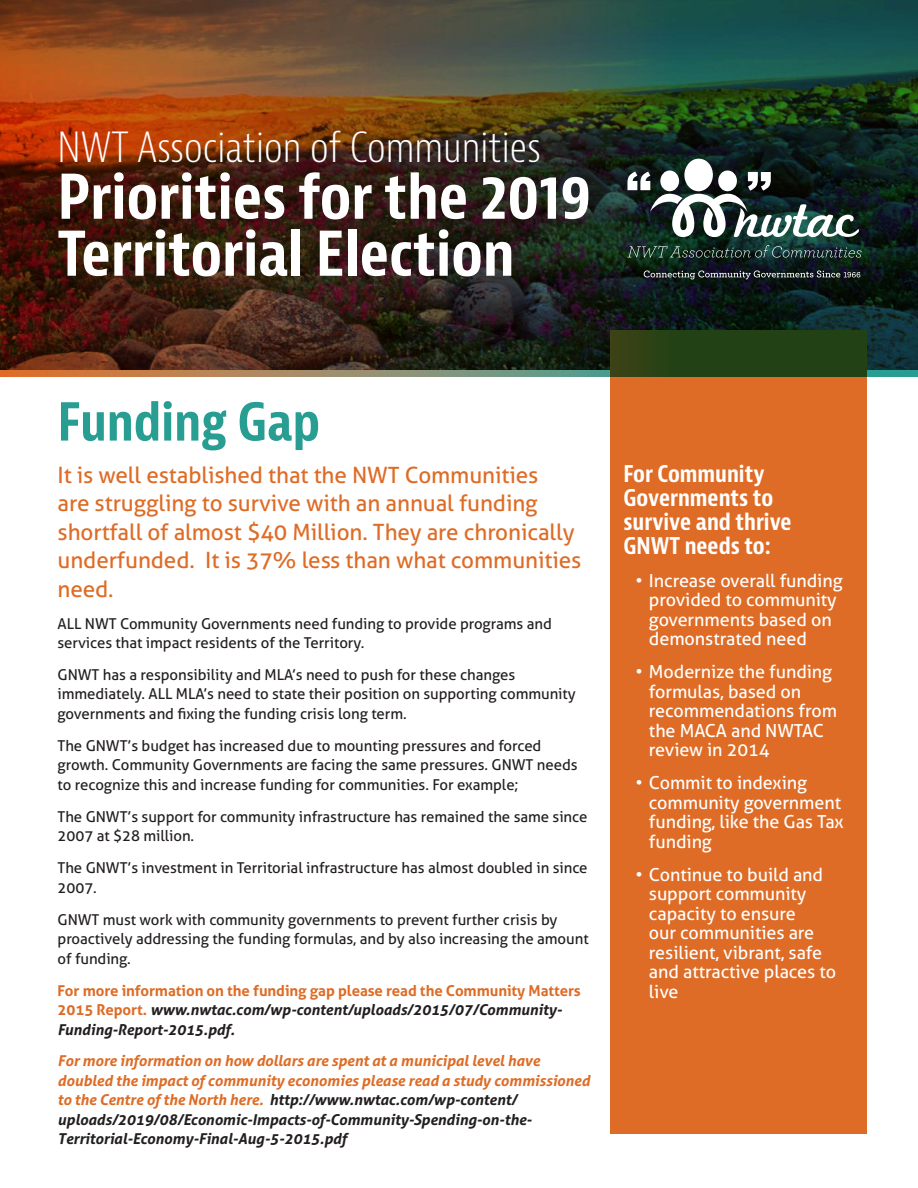
<style>
.page{position:relative;width:918px;height:1188px;background:#fff}
.page>*{position:absolute;margin:0;border:0;box-sizing:border-box;transform-origin:0 0}
.t1{font:700 condensed 60px/57px "Bernina Sans";color:#fff}
.t2{font:700 condensed 51px "Bernina Sans";color:#289d92}
.t3{font:300 condensed 40.5px "Bernina Sans";color:#fff}
.t4{font:22.5px/28.5px "Aller";letter-spacing:-.005em;color:#de6c26}
.t5{font:700 condensed 22.5px/24px "Bernina Sans";color:#fff}
.t6{font:18px/19.5px "Aller";letter-spacing:-.005em;color:#fff}
.t7{font:15px/19.5px "Aller";letter-spacing:-.005em;color:#231f20}
.t8{font:italic 700 15px/19.5px "Aller";letter-spacing:-.005em;color:#de6c26}
.t9{font:italic 700 15px/19.5px "Aller";letter-spacing:-.005em;color:#231f20}
.s1{font-style:normal;color:#de6c26}
.s2{color:#231f20}
</style>
<div class="page">
<div style="left:610px;top:330px;width:257px;height:803px;background:#de6c26"></div>
<img style="left:0;top:0;width:918px;height:377px">
<svg style="left:627px;top:245px;width:235px;height:13px"></svg>
<svg style="left:660px;top:170px;width:19px;height:21px"></svg>
<svg style="left:718px;top:170px;width:19px;height:21px"></svg>
<div style="left:684px;top:159px;width:29px;height:32px;background:#fff;border-radius:50%"></div>
<svg style="left:627px;top:172px;width:232px;height:66px"></svg>
<svg style="left:644px;top:270px;width:216px;height:9px"></svg>
<h3 class="t3" style="left:58px;top:122px;width:485px">NWT Association of Communities</h3>
<h1 class="t1" style="left:58px;top:170px;width:535px">Priorities for the 2019<br>Territorial Election</h1>
<h2 class="t2" style="left:58px;top:391px;width:264px">Funding Gap</h2>
<h3 class="t4" style="left:58px;top:460px;width:525px">It is well established that the NWT Communities<br>are struggling to survive with an annual funding shortfall of almost $40 Million. They are chronically underfunded. It is 37% less than what communities need.</h3>
<p class="t7" style="left:58px;top:613px;width:496px">ALL NWT Community Governments need funding to provide programs and services that impact residents of the Territory.</p>
<p class="t7" style="left:58px;top:665px;width:520px">GNWT has a responsibility and MLA’s need to push for these changes immediately. ALL MLA’s need to state their position on supporting community governments and fixing the funding crisis long term.</p>
<p class="t7" style="left:58px;top:736px;width:521px">The GNWT’s budget has increased due to mounting pressures and forced growth. Community Governments are facing the same pressures. GNWT needs to recognize this and increase funding for communities. For example;</p>
<p class="t7" style="left:58px;top:807px;width:531px">The GNWT’s support for community infrastructure has remained the same since<br>2007 at $28 million.</p>
<p class="t7" style="left:58px;top:858px;width:532px">The GNWT’s investment in Territorial infrastructure has almost doubled in since<br>2007.</p>
<p class="t7" style="left:58px;top:910px;width:533px">GNWT must work with community governments to prevent further crisis by proactively addressing the funding formulas, and by also increasing the amount of funding.</p>
<p class="t9" style="left:58px;top:980px;width:525px"><span class="s1">For more information on the funding gap please read the Community Matters<br>2015 Report.</span> www.nwtac.com/wp-content/uploads/2015/07/Community-<br>Funding-Report-2015.pdf.</p>
<p class="t8" style="left:58px;top:1051px;width:534px">For more information on how dollars are spent at a municipal level have doubled the impact of community economies please read a study commissioned to the Centre of the North here. <span class="s2">http://www.nwtac.com/wp-content/ uploads/2019/08/Economic-Impacts-of-Community-Spending-on-the-Territorial-Economy-Final-Aug-5-2015.pdf</span></p>
<h3 class="t5" style="left:623px;top:462px;width:170px">For Community<br>Governments to survive and thrive<br>GNWT needs to:</h3>
<p class="t6" style="left:649px;top:570px;width:195px;text-indent:-14px">• Increase overall funding provided to community governments based on demonstrated need</p>
<p class="t6" style="left:649px;top:662px;width:190px;text-indent:-14px">• Modernize the funding formulas, based on recommendations from the MACA and NWTAC review in 2014</p>
<p class="t6" style="left:649px;top:773px;width:196px;text-indent:-14px">• Commit to indexing community government funding, like the Gas Tax funding</p>
<p class="t6" style="left:649px;top:864px;width:189px;text-indent:-14px">• Continue to build and support community capacity to ensure<br>our communities are resilient, vibrant, safe and attractive places to live</p>
</div>
